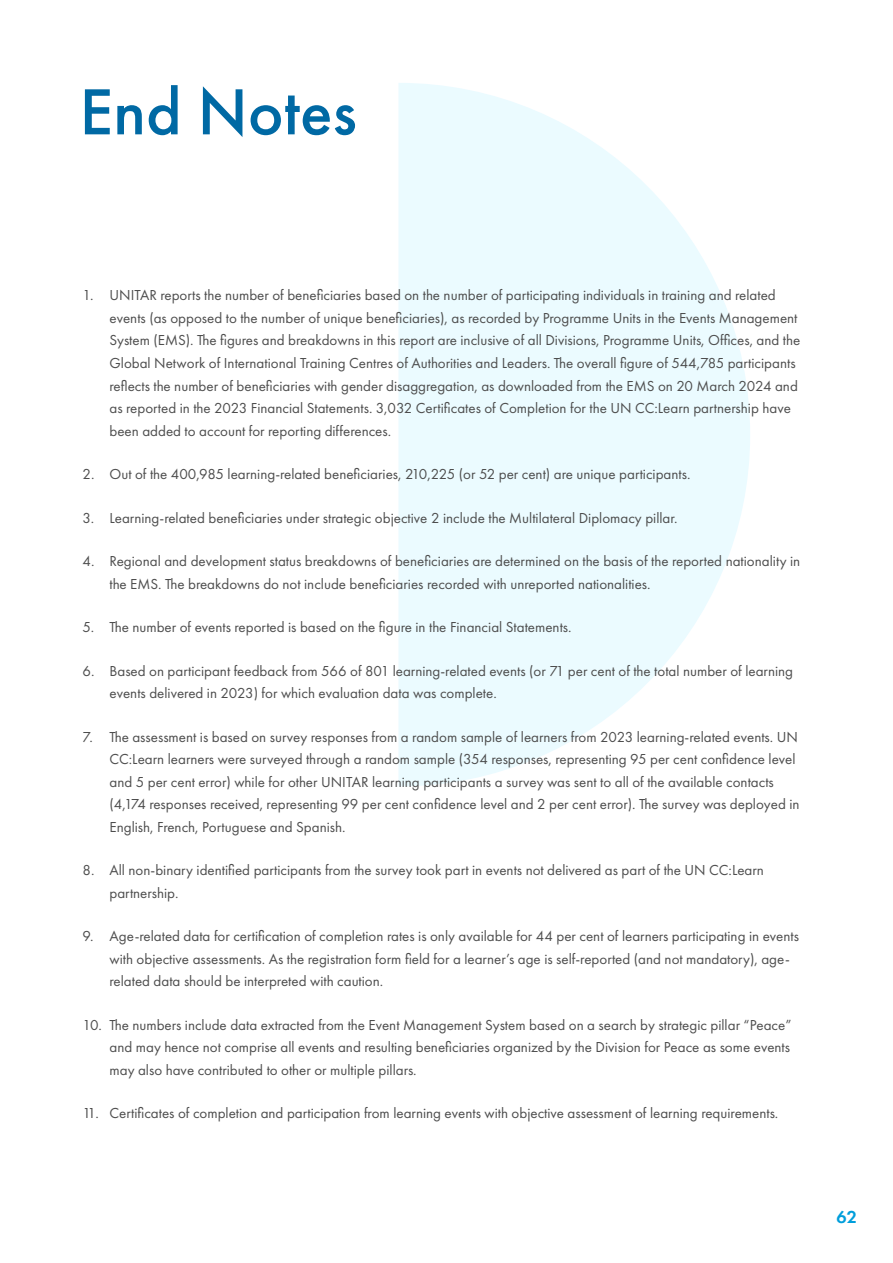
<style>
.page{position:relative;width:893px;height:1263px;background:#fff}
.page>*{position:absolute;margin:0;border:0;box-sizing:border-box;transform-origin:0 0}
.t1{font:500 67.5px "Futura PT";color:#0069a4}
.t2{font:600 18px "Futura PT";color:#009edb}
.t3{font:15px/22.5px "Futura PT";color:#4d4d4d}
</style>
<div class="page">
<svg style="left:398px;top:83px;width:352px;height:703px;fill:#ebfbff"></svg>
<h1 class="t1" style="left:80px;top:71px;width:279px">End Notes</h1>
<p class="t3" style="left:110px;top:284px;width:692px;text-indent:-27px">1. UNITAR reports the number of beneficiaries based on the number of participating individuals in training and related events (as opposed to the number of unique beneficiaries), as recorded by Programme Units in the Events Management System (EMS). The figures and breakdowns in this report are inclusive of all Divisions, Programme Units, Offices, and the Global Network of International Training Centres of Authorities and Leaders. The overall figure of 544,785 participants reflects the number of beneficiaries with gender disaggregation, as downloaded from the EMS on 20 March 2024 and as reported in the 2023 Financial Statements. 3,032 Certificates of Completion for the UN CC:Learn partnership have been added to account for reporting differences.</p>
<p class="t3" style="left:82px;top:463px;width:609px">2. Out of the 400,985 learning-related beneficiaries, 210,225 (or 52 per cent) are unique participants.</p>
<p class="t3" style="left:82px;top:506px;width:597px">3. Learning-related beneficiaries under strategic objective 2 include the Multilateral Diplomacy pillar.</p>
<p class="t3" style="left:110px;top:550px;width:692px;text-indent:-27px">4. Regional and development status breakdowns of beneficiaries are determined on the basis of the reported nationality in the EMS. The breakdowns do not include beneficiaries recorded with unreported nationalities.</p>
<p class="t3" style="left:82px;top:616px;width:491px">5. The number of events reported is based on the figure in the Financial Statements.</p>
<p class="t3" style="left:110px;top:659px;width:685px;text-indent:-27px">6. Based on participant feedback from 566 of 801 learning-related events (or 71 per cent of the total number of learning events delivered in 2023) for which evaluation data was complete.</p>
<p class="t3" style="left:110px;top:725px;width:692px;text-indent:-27px">7. The assessment is based on survey responses from a random sample of learners from 2023 learning-related events. UN CC:Learn learners were surveyed through a random sample (354 responses, representing 95 per cent confidence level and 5 per cent error) while for other UNITAR learning participants a survey was sent to all of the available contacts (4,174 responses received, representing 99 per cent confidence level and 2 per cent error). The survey was deployed in English, French, Portuguese and Spanish.</p>
<p class="t3" style="left:110px;top:859px;width:656px;text-indent:-27px">8. All non-binary identified participants from the survey took part in events not delivered as part of the UN CC:Learn partnership.</p>
<p class="t3" style="left:110px;top:925px;width:691px;text-indent:-27px">9. Age-related data for certification of completion rates is only available for 44 per cent of learners participating in events with objective assessments. As the registration form field for a learner’s age is self-reported (and not mandatory), age&shy;related data should be interpreted with caution.</p>
<p class="t3" style="left:110px;top:1013px;width:683px;text-align:justify;text-indent:-27px">10. The numbers include data extracted from the Event Management System based on a search by strategic pillar “Peace” and may hence not comprise all events and resulting beneficiaries organized by the Division for Peace as some events may also have contributed to other or multiple pillars.</p>
<p class="t3" style="left:83px;top:1102px;width:697px">11. Certificates of completion and participation from learning events with objective assessment of learning requirements.</p>
<p class="t2" style="left:836px;top:1205px;width:22px">62</p>
</div>
